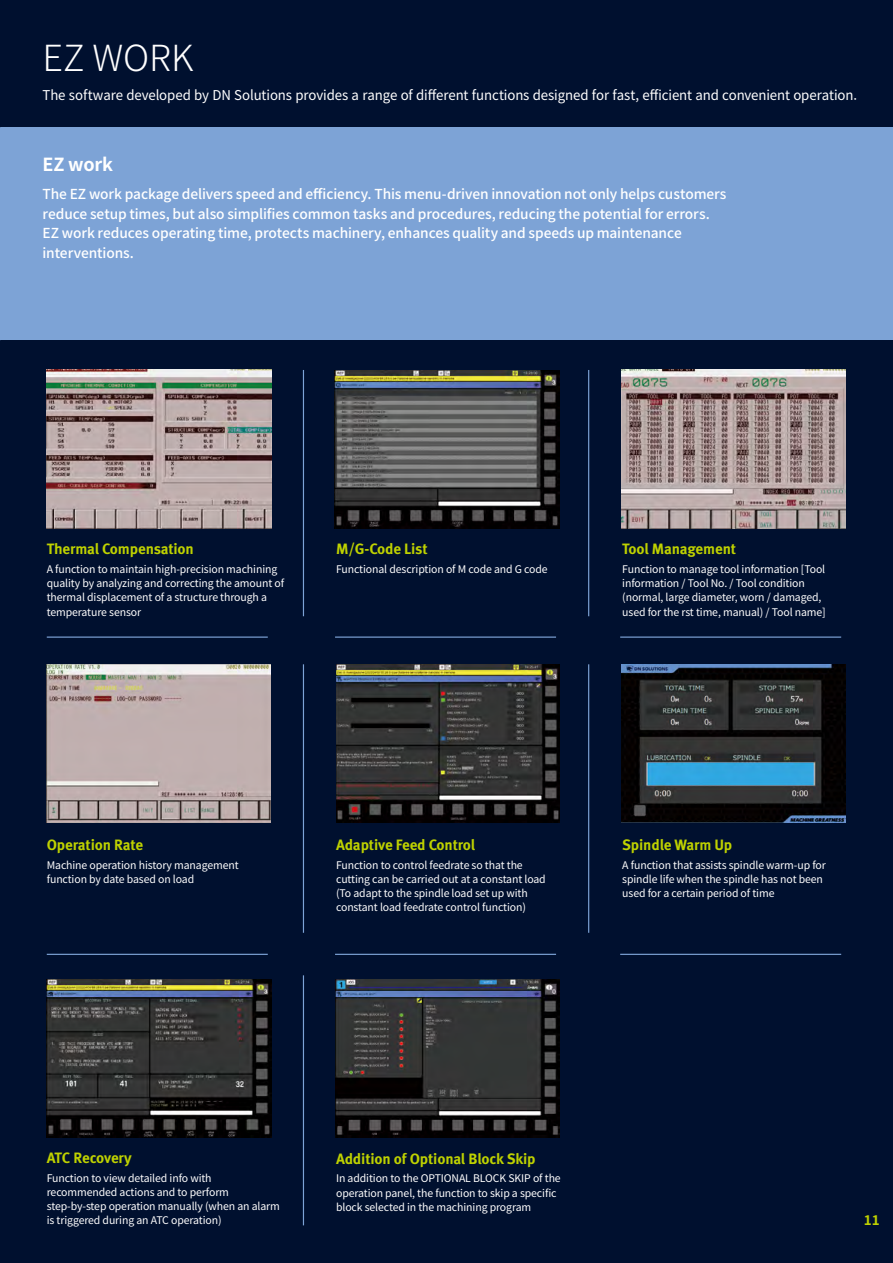
<style>
.page{position:relative;width:893px;height:1263px;background:#fff}
.page>*{position:absolute;margin:0;border:0;box-sizing:border-box;transform-origin:0 0}
.t1{font:300 36px "Noto Sans KR";color:#fff}
.t2{font:700 18px "Noto Sans KR";letter-spacing:-.01em;color:#fff}
.t3{font:700 15px "Doosan Meta Pro";letter-spacing:-.01em;color:#bfd200}
.t4{font:500 13.65px/19.5px "Noto Sans KR";letter-spacing:-.005em;color:#fff}
.t5{font:13.5px "Noto Sans KR";letter-spacing:-.01em;color:#fff}
.t6{font:700 13.5px "Noto Sans KR";color:#bfd200}
.t7{font:10.5px/14.2px "Noto Sans KR";letter-spacing:-.01em;color:#fff}
</style>
<div class="page">
<div style="left:0;top:0;width:893px;height:170px;background:#00102f"></div>
<div style="left:0;top:340px;width:893px;height:923px;background:#00102f"></div>
<div style="left:0;top:128px;width:893px;height:212px;background:#7da3d6"></div>
<img style="left:47px;top:979px;width:224px;height:159px">
<img style="left:336px;top:979px;width:224px;height:159px">
<hr style="left:303px;top:975px;width:1px;height:250px;background:#7da3d6">
<hr style="left:47px;top:636px;width:221px;height:2px;background:#7da3d6">
<hr style="left:335px;top:636px;width:221px;height:2px;background:#7da3d6">
<hr style="left:620px;top:636px;width:221px;height:2px;background:#7da3d6">
<img style="left:47px;top:664px;width:224px;height:159px">
<img style="left:336px;top:665px;width:224px;height:158px">
<img style="left:621px;top:664px;width:224px;height:159px">
<hr style="left:303px;top:664px;width:1px;height:269px;background:#7da3d6">
<hr style="left:588px;top:664px;width:1px;height:269px;background:#7da3d6">
<hr style="left:47px;top:954px;width:221px;height:1px;background:#7da3d6">
<hr style="left:335px;top:954px;width:221px;height:1px;background:#7da3d6">
<hr style="left:620px;top:954px;width:221px;height:1px;background:#7da3d6">
<img style="left:47px;top:370px;width:224px;height:158px">
<img style="left:335px;top:370px;width:224px;height:158px">
<img style="left:621px;top:370px;width:224px;height:158px">
<hr style="left:303px;top:370px;width:1px;height:246px;background:#7da3d6">
<hr style="left:588px;top:370px;width:1px;height:246px;background:#7da3d6">
<h1 class="t1" style="left:43px;top:38px;width:153px">EZ WORK</h1>
<p class="t5" style="left:43px;top:87px;width:816px">The software developed by DN Solutions provides a range of different functions designed for fast, efficient and convenient operation.</p>
<h2 class="t2" style="left:43px;top:154px;width:72px">EZ work</h2>
<p class="t4" style="left:43px;top:185px;width:685px">The EZ work package delivers speed and efficiency. This menu-driven innovation not only helps customers reduce setup times, but also simplifies common tasks and procedures, reducing the potential for errors.<br>EZ work reduces operating time, protects machinery, enhances quality and speeds up maintenance interventions.</p>
<h3 class="t3" style="left:47px;top:540px;width:149px">Thermal Compensation</h3>
<p class="t7" style="left:47px;top:562px;width:239px">A function to maintain high-precision machining quality by analyzing and correcting the amount of thermal displacement of a structure through a temperature sensor</p>
<h3 class="t3" style="left:336px;top:540px;width:93px">M/G-Code List</h3>
<p class="t7" style="left:336px;top:562px;width:213px">Functional description of M code and G code</p>
<h3 class="t3" style="left:622px;top:540px;width:115px">Tool Management</h3>
<p class="t7" style="left:622px;top:562px;width:205px">Function to manage tool information [Tool information / Tool No. / Tool condition (normal, large diameter, worn / damaged, used for the rst time, manual) / Tool name]</p>
<h3 class="t3" style="left:47px;top:835px;width:98px">Operation Rate</h3>
<p class="t7" style="left:47px;top:858px;width:193px">Machine operation history management function by date based on load</p>
<h3 class="t3" style="left:336px;top:835px;width:140px">Adaptive Feed Control</h3>
<p class="t7" style="left:336px;top:858px;width:211px">Function to control feedrate so that the cutting can be carried out at a constant load (To adapt to the spindle load set up with constant load feedrate control function)</p>
<h3 class="t3" style="left:622px;top:835px;width:112px">Spindle Warm Up</h3>
<p class="t7" style="left:622px;top:858px;width:205px">A function that assists spindle warm-up for spindle life when the spindle has not been used for a certain period of time</p>
<h3 class="t3" style="left:47px;top:1148px;width:86px">ATC Recovery</h3>
<p class="t7" style="left:47px;top:1171px;width:235px">Function to view detailed info with recommended actions and to perform step-by-step operation manually (when an alarm is triggered during an ATC operation)</p>
<h3 class="t3" style="left:336px;top:1149px;width:201px">Addition of Optional Block Skip</h3>
<p class="t7" style="left:336px;top:1171px;width:226px">In addition to the OPTIONAL BLOCK SKIP of the operation panel, the function to skip a specific block selected in the machining program</p>
<p class="t6" style="left:864px;top:1212px;width:17px">11</p>
</div>
